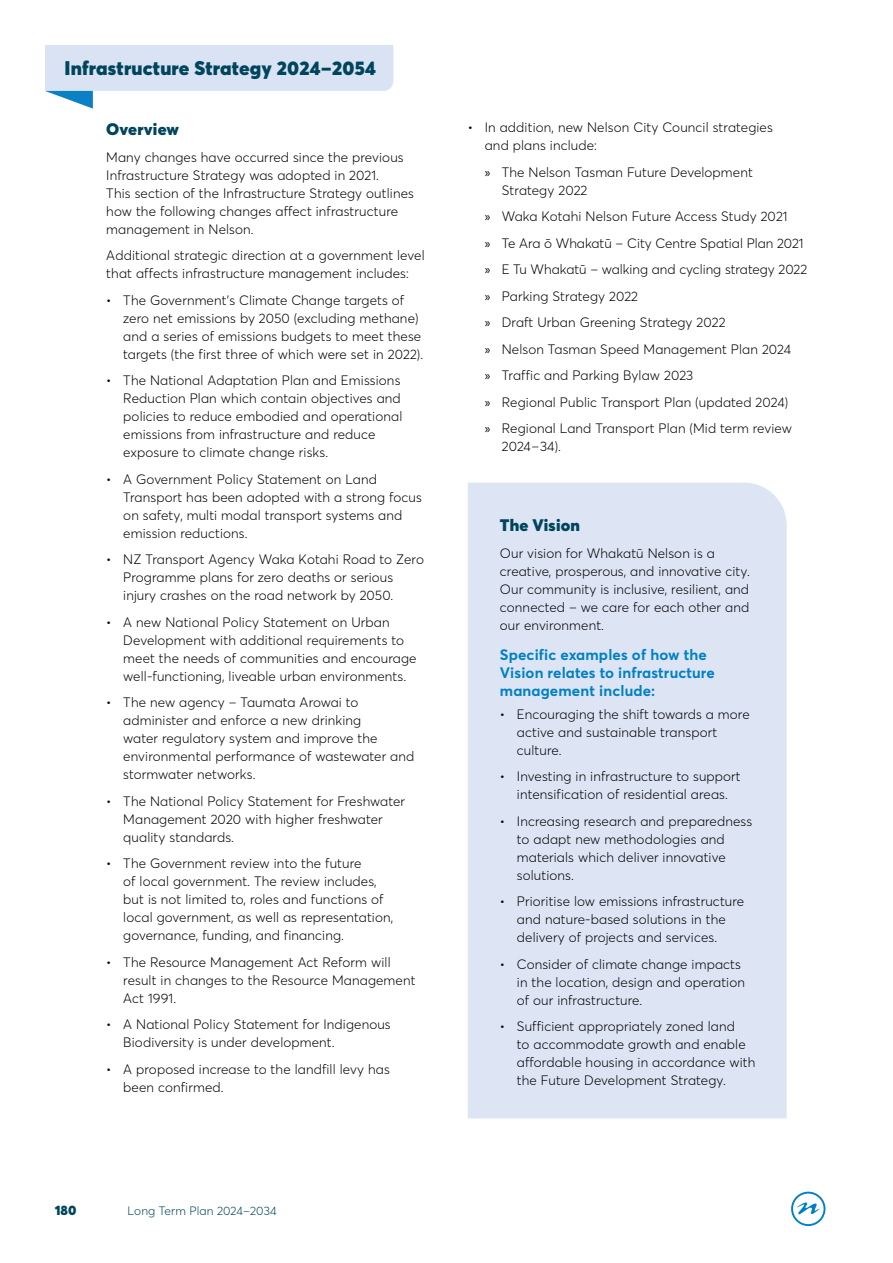
<style>
.page{position:relative;width:893px;height:1263px;background:#fff}
.page>*{position:absolute;margin:0;border:0;box-sizing:border-box;transform-origin:0 0}
.t1{font:900 19.5px "Averta";letter-spacing:.01em;color:#01455c}
.t2{font:900 16.5px "Averta";letter-spacing:.01em;color:#01455c}
.t3{font:700 15px/18px "Averta";letter-spacing:.01em;color:#0080c5}
.t4{font:300 13.5px/18px "Averta";letter-spacing:.01em;color:#000}
.t5{font:900 13.5px "Averta";color:#01455c}
.t6{font:300 12px "Averta";letter-spacing:.01em;color:#01455c}
.s1{font-family:"Myriad Pro";font-weight:400}
</style>
<div class="page">
<div style="left:791px;top:1192px;width:34px;height:34px;border:2px solid #0080c5;border-radius:50%"></div>
<svg style="left:797px;top:1202px;width:23px;height:13px"></svg>
<div style="left:468px;top:483px;width:319px;height:635px;background:#dde5f5"></div>
<svg style="left:45px;top:45px;width:348px;height:64px"></svg>
<h1 class="t1" style="left:64px;top:54px;width:313px">Infrastructure Strategy 2024 – 2054</h1>
<p class="t2" style="left:106px;top:118px;width:74px">Overview</p>
<p class="t4" style="left:106px;top:147px;width:309px">Many changes have occurred since the previous Infrastructure Strategy was adopted in 2021.<br>This section of the Infrastructure Strategy outlines how the following changes affect infrastructure management in Nelson.</p>
<p class="t4" style="left:106px;top:246px;width:320px">Additional strategic direction at a government level that affects infrastructure management includes:</p>
<p class="t4" style="left:123px;top:290px;width:301px;text-indent:-17px">• The Government’s Climate Change targets of zero net emissions by 2050 (excluding methane) and a series of emissions budgets to meet these targets (the first three of which were set in 2022).</p>
<p class="t4" style="left:123px;top:371px;width:281px;text-indent:-17px">• The National Adaptation Plan and Emissions Reduction Plan which contain objectives and policies to reduce embodied and operational emissions from infrastructure and reduce exposure to climate change risks.</p>
<p class="t4" style="left:123px;top:469px;width:300px;text-indent:-17px">• A Government Policy Statement on Land Transport has been adopted with a strong focus on safety, multi modal transport systems and emission reductions.</p>
<p class="t4" style="left:123px;top:550px;width:302px;text-indent:-17px">• NZ Transport Agency Waka Kotahi Road to Zero<br>Programme plans for zero deaths or serious injury crashes on the road network by 2050.</p>
<p class="t4" style="left:123px;top:612px;width:295px;text-indent:-17px">• A new National Policy Statement on Urban Development with additional requirements to meet the needs of communities and encourage well-functioning, liveable urban environments.</p>
<p class="t4" style="left:123px;top:693px;width:292px;text-indent:-17px">• The new agency – Taumata Arowai to administer and enforce a new drinking<br>water regulatory system and improve the environmental performance of wastewater and stormwater networks.</p>
<p class="t4" style="left:123px;top:791px;width:283px;text-indent:-17px">• The National Policy Statement for Freshwater<br>Management 2020 with higher freshwater quality standards.</p>
<p class="t4" style="left:123px;top:854px;width:271px;text-indent:-17px">• The Government review into the future<br>of local government. The review includes, but is not limited to, roles and functions of local government, as well as representation, governance, funding, and financing.</p>
<p class="t4" style="left:123px;top:952px;width:294px;text-indent:-17px">• The Resource Management Act Reform will result in changes to the Resource Management<br>Act 1991.</p>
<p class="t4" style="left:123px;top:1015px;width:269px;text-indent:-17px">• A National Policy Statement for Indigenous<br>Biodiversity is under development.</p>
<p class="t4" style="left:123px;top:1059px;width:268px;text-indent:-17px">• A proposed increase to the landfill levy has been confirmed.</p>
<p class="t5" style="left:55px;top:1200px;width:23px">180</p>
<p class="t6" style="left:128px;top:1202px;width:151px">Long Term Plan 2024–2034</p>
<p class="t4" style="left:485px;top:118px;width:290px;text-indent:-17px">• In addition, new Nelson City Council strategies and plans include:</p>
<p class="t4" style="left:502px;top:162px;width:253px;text-indent:-17px"><span class="s1">»</span> The Nelson Tasman Future Development<br>Strategy 2022</p>
<p class="t4" style="left:485px;top:203px;width:324px;line-height:26.5px"><span class="s1">»</span> Waka Kotahi Nelson Future Access Study 2021<br><span class="s1">»</span> Te Ara ō Whakatū – City Centre Spatial Plan 2021 <span class="s1">»</span> E Tu Whakatū – walking and cycling strategy 2022 <span class="s1">»</span> Parking Strategy 2022<br><span class="s1">»</span> Draft Urban Greening Strategy 2022<br><span class="s1">»</span> Nelson Tasman Speed Management Plan 2024<br><span class="s1">»</span> Traffic and Parking Bylaw 2023<br><span class="s1">»</span> Regional Public Transport Plan (updated 2024)<br><span class="s1">»</span> Regional Land Transport Plan (Mid term review</p>
<p class="t4" style="left:502px;top:437px;width:61px">2024 – 34).</p>
<p class="t2" style="left:500px;top:513px;width:82px">The Vision</p>
<p class="t4" style="left:500px;top:543px;width:252px">Our vision for Whakatū Nelson is a creative, prosperous, and innovative city.<br>Our community is inclusive, resilient, and connected – we care for each other and our environment.</p>
<p class="t3" style="left:500px;top:645px;width:216px">Specific examples of how the<br>Vision relates to infrastructure management include:</p>
<p class="t4" style="left:517px;top:704px;width:234px;text-indent:-17px">• Encouraging the shift towards a more active and sustainable transport culture.</p>
<p class="t4" style="left:500px;top:767px;width:242px;text-align:center">• Investing in infrastructure to support intensification of residential areas.</p>
<p class="t4" style="left:517px;top:811px;width:237px;text-indent:-17px">• Increasing research and preparedness to adapt new methodologies and materials which deliver innovative solutions.</p>
<p class="t4" style="left:517px;top:892px;width:229px;text-indent:-17px">• Prioritise low emissions infrastructure and nature-based solutions in the delivery of projects and services.</p>
<p class="t4" style="left:517px;top:954px;width:230px;text-indent:-17px">• Consider of climate change impacts in the location, design and operation of our infrastructure.</p>
<p class="t4" style="left:517px;top:1017px;width:240px;text-indent:-17px">• Sufficient appropriately zoned land<br>to accommodate growth and enable affordable housing in accordance with the Future Development Strategy.</p>
</div>
